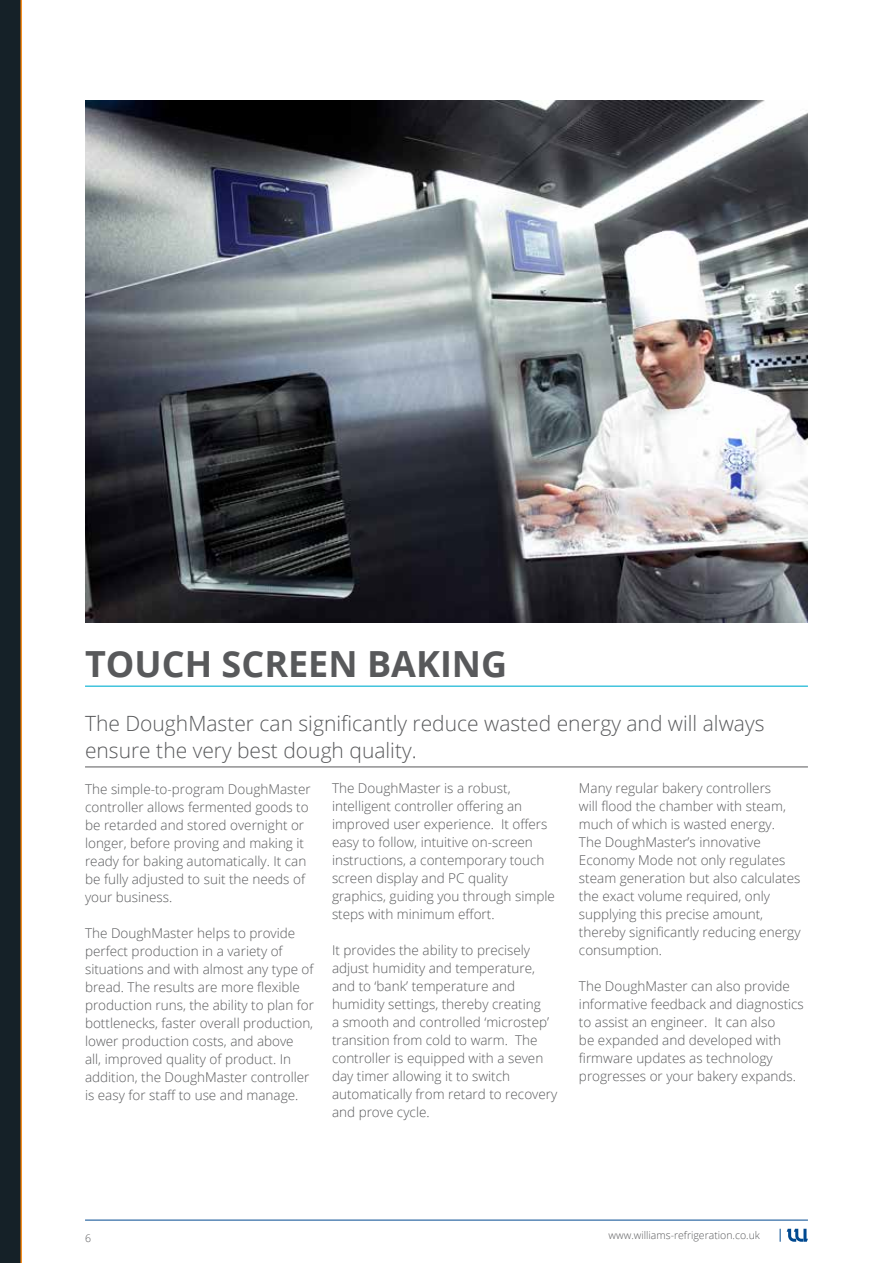
<style>
.page{position:relative;width:893px;height:1263px;background:#fff}
.page>*{position:absolute;margin:0;border:0;box-sizing:border-box;transform-origin:0 0}
.t1{font:700 36px "Open Sans";color:#58595b}
.t2{font:300 21px/27px "Open Sans";color:#58595b}
.t3{font:300 13.5px/18px "Open Sans";color:#58595b}
.t4{font:300 10.5px "Open Sans";color:#58595b}
</style>
<div class="page">
<div style="left:0;top:0;width:21px;height:1263px;background:#152128"></div>
<hr style="left:85px;top:1220px;width:723px;height:1px;background:#004990">
<svg style="left:787px;top:1229px;width:21px;height:13px"></svg>
<svg style="left:780px;top:1229px;width:1px;height:13px"></svg>
<hr style="left:21px;top:0;width:1px;height:1263px;background:#f78e1e">
<hr style="left:85px;top:685px;width:723px;height:2px;background:#42c4dd">
<hr style="left:85px;top:766px;width:723px;height:1px;background:#58595b">
<img style="left:85px;top:100px;width:723px;height:522px">
<h1 class="t1" style="left:85px;top:638px;width:424px">TOUCH SCREEN BAKING</h1>
<h2 class="t2" style="left:85px;top:709px;width:681px">The DoughMaster can significantly reduce wasted energy and will always ensure the very best dough quality.</h2>
<p class="t3" style="left:85px;top:779px;width:227px">The simple-to-program DoughMaster controller allows fermented goods to be retarded and stored overnight or longer, before proving and making it ready for baking automatically. It can be fully adjusted to suit the needs of your business.</p>
<p class="t3" style="left:85px;top:923px;width:230px">The DoughMaster helps to provide perfect production in a variety of situations and with almost any type of bread. The results are more flexible production runs, the ability to plan for bottlenecks, faster overall production, lower production costs, and above<br>all, improved quality of product. In addition, the DoughMaster controller is easy for staff to use and manage.</p>
<p class="t3" style="left:579px;top:779px;width:223px">Many regular bakery controllers<br>will flood the chamber with steam, much of which is wasted energy.<br>The DoughMaster’s innovative<br>Economy Mode not only regulates steam generation but also calculates the exact volume required, only supplying this precise amount, thereby significantly reducing energy consumption.</p>
<p class="t3" style="left:579px;top:977px;width:226px">The DoughMaster can also provide informative feedback and diagnostics to assist an engineer. It can also<br>be expanded and developed with firmware updates as technology progresses or your bakery expands.</p>
<p class="t3" style="left:332px;top:779px;width:224px">The DoughMaster is a robust, intelligent controller offering an improved user experience. It offers easy to follow, intuitive on-screen instructions, a contemporary touch screen display and PC quality graphics, guiding you through simple steps with minimum effort.</p>
<p class="t3" style="left:332px;top:941px;width:227px">It provides the ability to precisely adjust humidity and temperature, and to ‘bank’ temperature and humidity settings, thereby creating<br>a smooth and controlled ‘microstep’ transition from cold to warm. The controller is equipped with a seven day timer allowing it to switch automatically from retard to recovery and prove cycle.</p>
<p class="t4" style="left:85px;top:1231px;width:7px">6</p>
<p class="t4" style="left:609px;top:1228px;width:153px">www.williams-refrigeration.co.uk</p>
</div>
